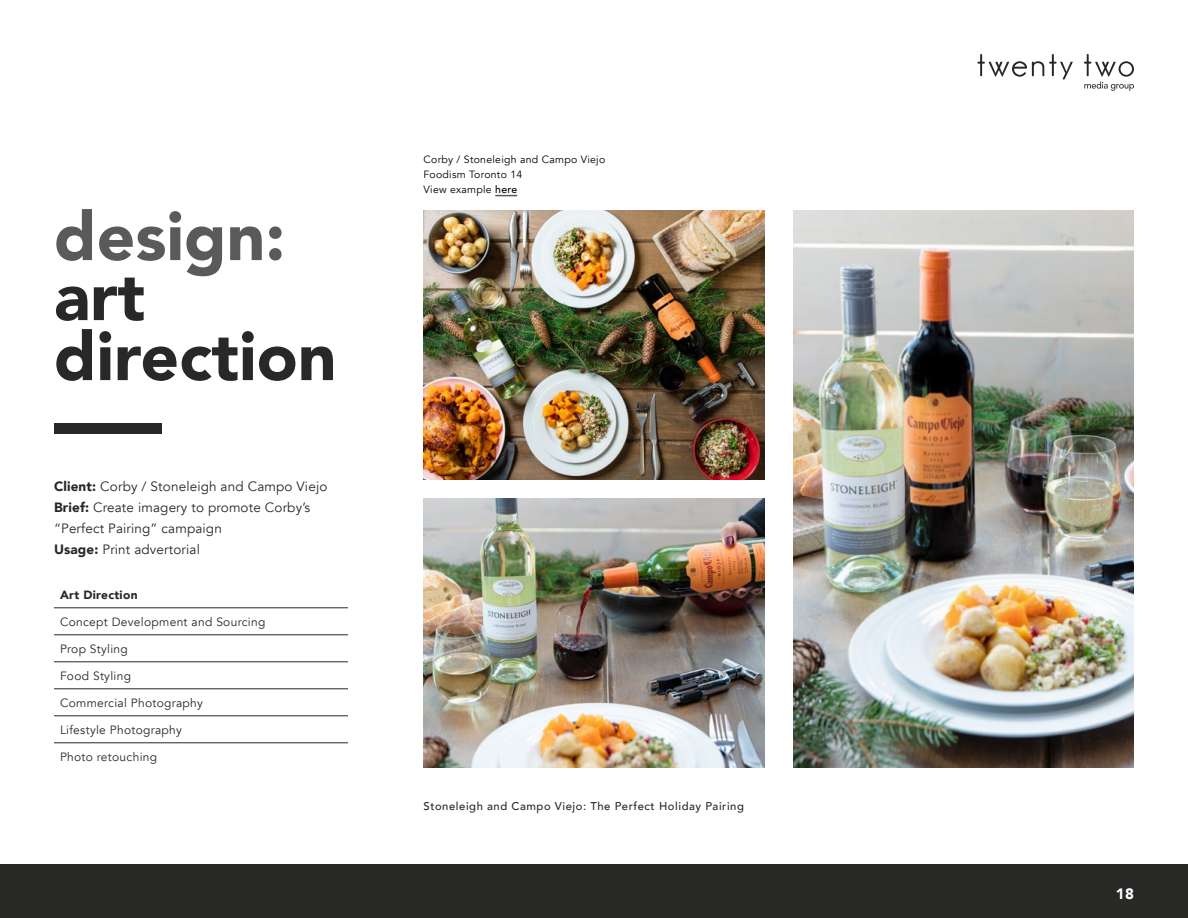
<style>
.page{position:relative;width:1188px;height:918px;background:#fff}
.page>*{position:absolute;margin:0;border:0;box-sizing:border-box;transform-origin:0 0}
.t1{font:900 67.5px/60px "Avenir";color:#282827}
.t2{font:900 67.5px "Avenir";color:#5a5a5a}
.t3{font:900 15px "Avenir";color:#fff}
.t4{font:13.5px/21px "Avenir";letter-spacing:.01em;color:#282827}
.t5{font:12px "Avenir";letter-spacing:.025em;color:#282827}
.t6{font:900 12px "Avenir";letter-spacing:.025em;color:#282827}
.t7{font:500 11.25px "Avenir";letter-spacing:.05em;color:#282827}
.t8{font:10.5px/15px "Avenir";letter-spacing:.025em;color:#000}
.s1{font-weight:900}
.s2{font-weight:500}
</style>
<div class="page">
<div style="left:0;top:864px;width:1188px;height:54px;background:#282827"></div>
<img style="left:424px;top:211px;width:340px;height:269px">
<img style="left:793px;top:210px;width:341px;height:558px">
<img style="left:424px;top:499px;width:340px;height:269px">
<div style="left:54px;top:423px;width:108px;height:11px;background:#282827"></div>
<svg style="left:495px;top:195px;width:22px;height:1px"></svg>
<hr style="left:54px;top:607px;width:225px;height:1px;background:#282827">
<hr style="left:279px;top:607px;width:69px;height:1px;background:#282827">
<hr style="left:54px;top:634px;width:225px;height:1px;background:#282827">
<hr style="left:279px;top:634px;width:69px;height:1px;background:#282827">
<hr style="left:54px;top:661px;width:225px;height:1px;background:#282827">
<hr style="left:279px;top:661px;width:69px;height:1px;background:#282827">
<hr style="left:54px;top:688px;width:225px;height:1px;background:#282827">
<hr style="left:279px;top:688px;width:69px;height:1px;background:#282827">
<hr style="left:54px;top:715px;width:225px;height:1px;background:#282827">
<hr style="left:279px;top:715px;width:69px;height:1px;background:#282827">
<hr style="left:54px;top:742px;width:225px;height:1px;background:#282827">
<hr style="left:279px;top:742px;width:69px;height:1px;background:#282827">
<svg style="left:977px;top:54px;width:96px;height:25px"></svg>
<svg style="left:1084px;top:54px;width:50px;height:37px"></svg>
<h1 class="t2" style="left:54px;top:179px;width:233px">design:</h1>
<h1 class="t1" style="left:54px;top:265px;width:284px">art direction</h1>
<p class="t4" style="left:54px;top:476px;width:275px"><span class="s1">Client:</span> Corby / Stoneleigh and Campo Viejo <span class="s1">Brief:</span> Create imagery to promote Corby’s “Perfect Pairing” campaign<br><span class="s1">Usage:</span> Print advertorial</p>
<p class="t6" style="left:60px;top:584px;width:79px">Art Direction</p>
<p class="t5" style="left:60px;top:615px;width:207px">Concept Development and Sourcing</p>
<p class="t5" style="left:60px;top:642px;width:69px">Prop Styling</p>
<p class="t5" style="left:60px;top:669px;width:73px">Food Styling</p>
<p class="t5" style="left:60px;top:696px;width:144px">Commercial Photography</p>
<p class="t5" style="left:60px;top:723px;width:123px">Lifestyle Photography</p>
<p class="t5" style="left:60px;top:750px;width:99px">Photo retouching</p>
<p class="t8" style="left:424px;top:152px;width:183px">Corby / Stoneleigh and Campo Viejo<br>Foodism Toronto 14<br>View example <span class="s2">here</span></p>
<p class="t7" style="left:424px;top:796px;width:322px">Stoneleigh and Campo Viejo: The Perfect Holiday Pairing</p>
<p class="t3" style="left:1116px;top:880px;width:20px">18</p>
</div>
